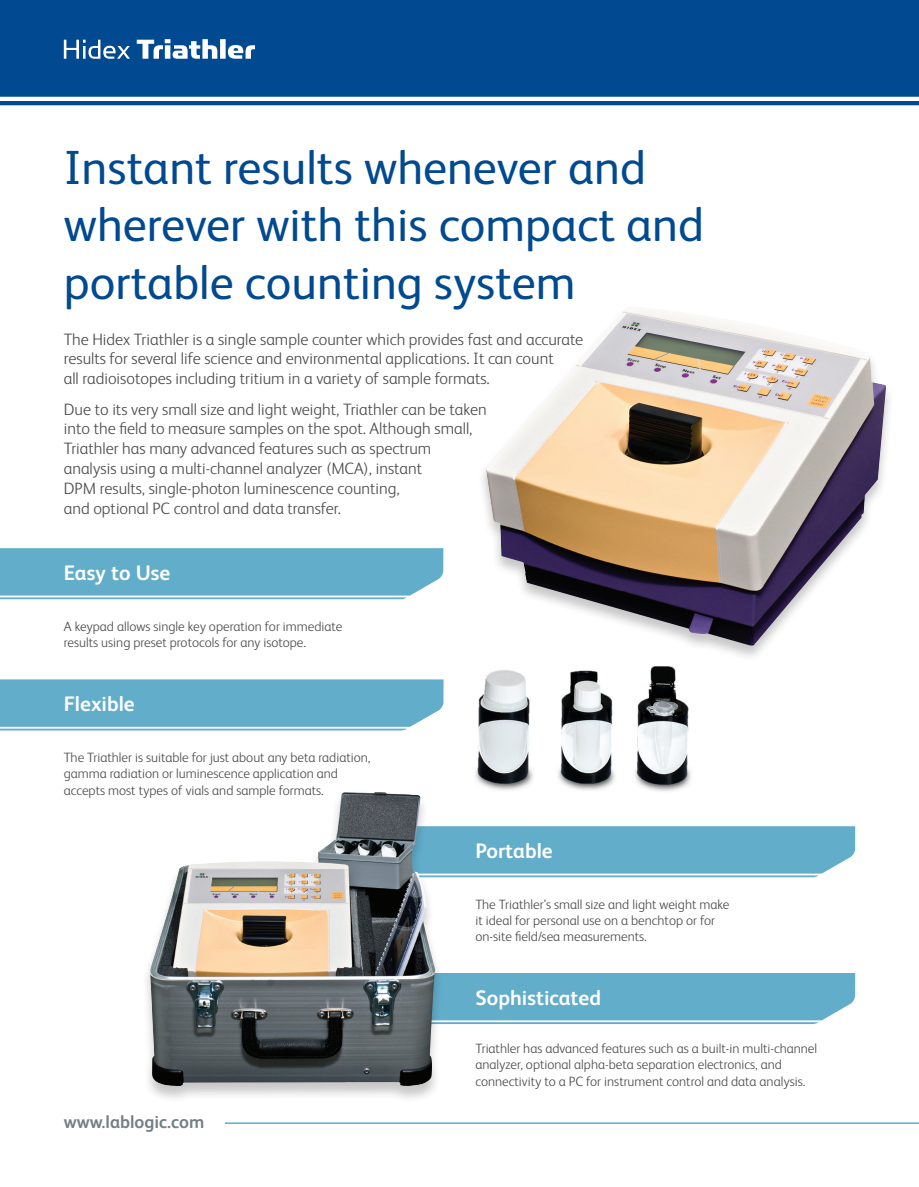
<style>
.page{position:relative;width:919px;height:1187px;background:#fff}
.page>*{position:absolute;margin:0;border:0;box-sizing:border-box;transform-origin:0 0}
.t1{font:48px/57.6px "FS Albert Pro";color:#014990}
.t2{font:700 21px "FS Albert Pro";color:#fff}
.t3{font:700 18px "FS Albert Pro";color:#737f85}
.t4{font:300 16.5px/19.8px "FS Albert Pro";color:#4b4c4d}
.t5{font:300 13.5px/16.2px "FS Albert Pro";color:#4b4c4d}
</style>
<div class="page">
<div style="left:0;top:0;width:918px;height:105px;background:#014990"></div>
<svg style="left:64px;top:39px;width:191px;height:20px"></svg>
<svg style="left:0;top:548px;width:443px;height:51px;background:#69b1cc"></svg>
<svg style="left:0;top:679px;width:443px;height:51px;background:#6ab1cd"></svg>
<svg style="left:444px;top:826px;width:411px;height:51px;background:#6ab1cd"></svg>
<svg style="left:444px;top:973px;width:411px;height:50px;background:#69b1cc"></svg>
<div style="left:141px;top:791px;width:303px;height:312px;background:#231f20;opacity:.25"></div>
<img style="left:150px;top:791px;width:285px;height:294px">
<img style="left:486px;top:309px;width:400px;height:336px">
<img style="left:475px;top:666px;width:216px;height:126px">
<svg style="left:223px;top:1071px;width:695px;height:53px"></svg>
<h1 class="t1" style="left:64px;top:135px;width:641px">Instant results whenever and wherever with this compact and portable counting system</h1>
<p class="t4" style="left:64px;top:328px;width:521px">The Hidex Triathler is a single sample counter which provides fast and accurate results for several life science and environmental applications. It can count<br>all radioisotopes including tritium in a variety of sample formats.</p>
<p class="t4" style="left:64px;top:398px;width:424px">Due to its very small size and light weight, Triathler can be taken into the field to measure samples on the spot. Although small, Triathler has many advanced features such as spectrum analysis using a multi-channel analyzer (MCA), instant<br>DPM results, single-photon luminescence counting,<br>and optional PC control and data transfer.</p>
<h2 class="t2" style="left:64px;top:558px;width:108px">Easy to Use</h2>
<p class="t5" style="left:64px;top:617px;width:280px">A keypad allows single key operation for immediate results using preset protocols for any isotope.</p>
<h2 class="t2" style="left:64px;top:689px;width:72px">Flexible</h2>
<p class="t5" style="left:64px;top:748px;width:308px">The Triathler is suitable for just about any beta radiation, gamma radiation or luminescence application and accepts most types of vials and sample formats.</p>
<h3 class="t3" style="left:64px;top:1108px;width:142px">www.lablogic.com</h3>
<h2 class="t2" style="left:475px;top:836px;width:79px">Portable</h2>
<p class="t5" style="left:475px;top:894px;width:255px">The Triathler’s small size and light weight make it ideal for personal use on a benchtop or for on-site field/sea measurements.</p>
<h2 class="t2" style="left:475px;top:982px;width:127px">Sophisticated</h2>
<p class="t5" style="left:475px;top:1039px;width:343px">Triathler has advanced features such as a built-in multi-channel analyzer, optional alpha-beta separation electronics, and connectivity to a PC for instrument control and data analysis.</p>
</div>
